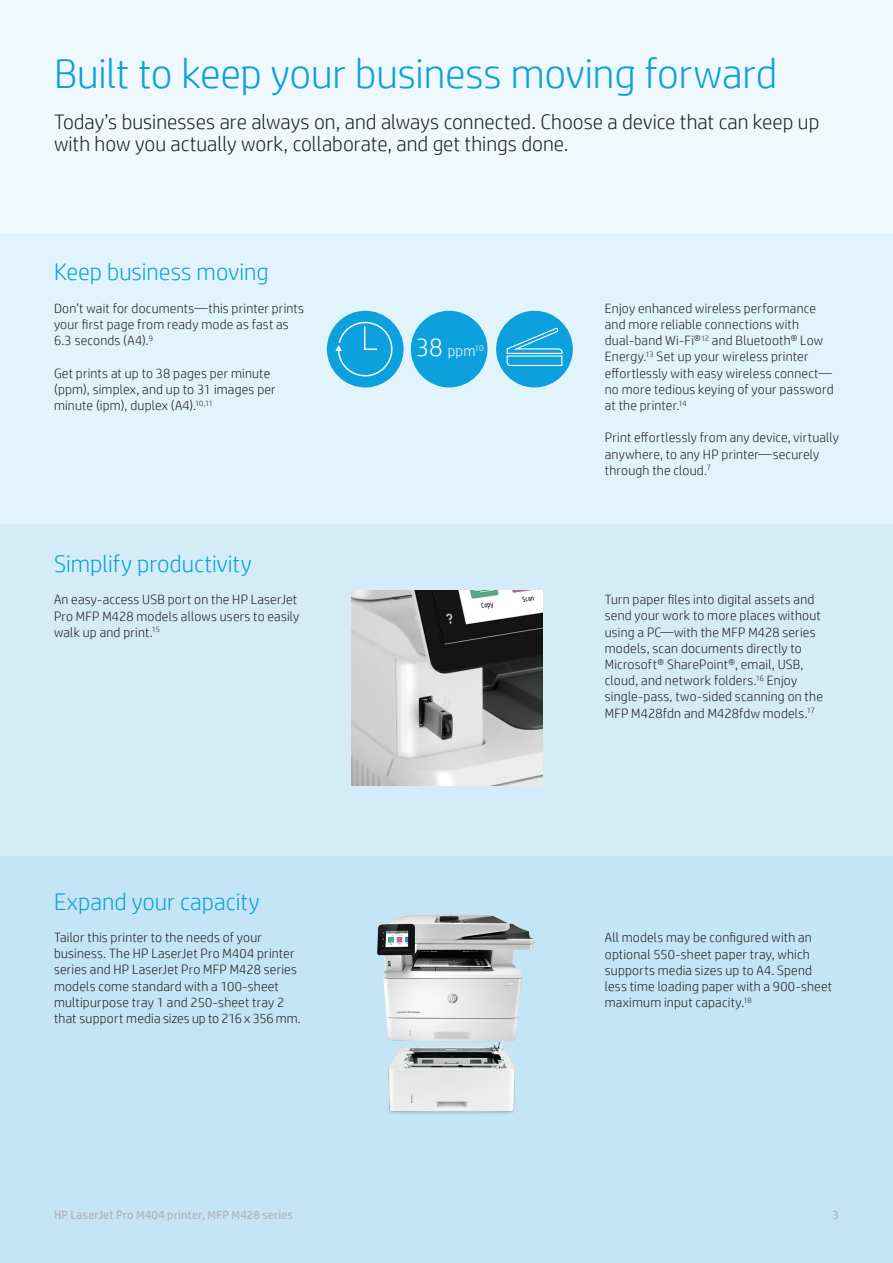
<style>
.page{position:relative;width:893px;height:1263px;background:#fff}
.page>*{position:absolute;margin:0;border:0;box-sizing:border-box;transform-origin:0 0}
.Document_type_12_14{font:300 42px "HP Simplified";letter-spacing:-.005em;color:#0ca0dd}
.Subhead_14_16_blue{font:300 24px "HP Simplified";color:#0ca0dd}
.Document_type_12_14-2{font:300 21px/22.5px "HP Simplified";color:#231f20}
.Subhead_14_16_blue-2{font:300 15px "HP Simplified";color:#fff}
.Body{font:300 13.5px/16.2px "HP Simplified";letter-spacing:.015em;color:#231f20}
.t1{font:12px "HP Simplified";letter-spacing:.02em;color:#b0b4b8}
.s1{font-size:25.5px}
</style>
<div class="page">
<div style="left:0;top:0;width:893px;height:240px;background:#eff9fd"></div>
<div style="left:0;top:233px;width:893px;height:296px;background:#e1f4fb"></div>
<div style="left:0;top:524px;width:893px;height:337px;background:#d3ecf7"></div>
<div style="left:0;top:857px;width:893px;height:406px;background:#c3e5f6"></div>
<div style="left:327px;top:311px;width:77px;height:76px;background:#0ca0dd;border-radius:50%"></div>
<svg style="left:335px;top:322px;width:57px;height:54px"></svg>
<div style="left:496px;top:311px;width:77px;height:76px;background:#0ca0dd;border-radius:50%"></div>
<svg style="left:506px;top:328px;width:57px;height:39px"></svg>
<div style="left:411px;top:311px;width:76px;height:76px;background:#0ca0dd;border-radius:50%"></div>
<img style="left:352px;top:591px;width:191px;height:194px">
<img style="left:377px;top:914px;width:157px;height:200px">
<p class="Document_type_12_14" style="left:54px;top:46px;width:725px">Built to keep your business moving forward</p>
<p class="Document_type_12_14-2" style="left:54px;top:109px;width:767px">Today’s businesses are always on, and always connected. Choose a device that can keep up with how you actually work, collaborate, and get things done.</p>
<p class="Subhead_14_16_blue" style="left:54px;top:256px;width:216px">Keep business moving</p>
<p class="Body" style="left:54px;top:300px;width:252px">Don’t wait for documents—this printer prints your first page from ready mode as fast as<br>6.3 seconds (A4).<sup>9</sup></p>
<p class="Body" style="left:54px;top:364px;width:223px">Get prints at up to 38 pages per minute (ppm), simplex, and up to 31 images per minute (ipm), duplex (A4).<sup>10,11</sup></p>
<p class="Subhead_14_16_blue-2" style="left:416px;top:341px;width:69px"><span class="s1">38</span> ppm<sup>10</sup></p>
<p class="Body" style="left:605px;top:300px;width:230px">Enjoy enhanced wireless performance and more reliable connections with dual-band Wi-Fi®<sup>12</sup> and Bluetooth® Low Energy.<sup>13</sup> Set up your wireless printer effortlessly with easy wireless connect— no more tedious keying of your password at the printer.<sup>14</sup></p>
<p class="Body" style="left:605px;top:429px;width:236px">Print effortlessly from any device, virtually anywhere, to any HP printer—securely through the cloud.<sup>7</sup></p>
<p class="Subhead_14_16_blue" style="left:54px;top:548px;width:199px">Simplify productivity</p>
<p class="Body" style="left:54px;top:591px;width:247px">An easy-access USB port on the HP LaserJet<br>Pro MFP M428 models allows users to easily walk up and print.<sup>15</sup></p>
<p class="Body" style="left:605px;top:591px;width:220px">Turn paper files into digital assets and send your work to more places without using a PC—with the MFP M428 series models, scan documents directly to Microsoft® SharePoint®, email, USB, cloud, and network folders.<sup>16</sup> Enjoy single-pass, two‑sided scanning on the MFP M428fdn and M428fdw models.<sup>17</sup></p>
<p class="Subhead_14_16_blue" style="left:54px;top:885px;width:207px">Expand your capacity</p>
<p class="Body" style="left:54px;top:929px;width:248px">Tailor this printer to the needs of your business. The HP LaserJet Pro M404 printer series and HP LaserJet Pro MFP M428 series models come standard with a 100-sheet multipurpose tray 1 and 250-sheet tray 2 that support media sizes up to 216 x 356 mm.</p>
<p class="Body" style="left:605px;top:929px;width:229px">All models may be configured with an optional 550-sheet paper tray, which supports media sizes up to A4. Spend less time loading paper with a 900-sheet maximum input capacity.<sup>18</sup></p>
<p class="t1" style="left:54px;top:1207px;width:241px">HP LaserJet Pro M404 printer, MFP M428 series</p>
<p class="t1" style="left:832px;top:1207px;width:8px">3</p>
</div>
